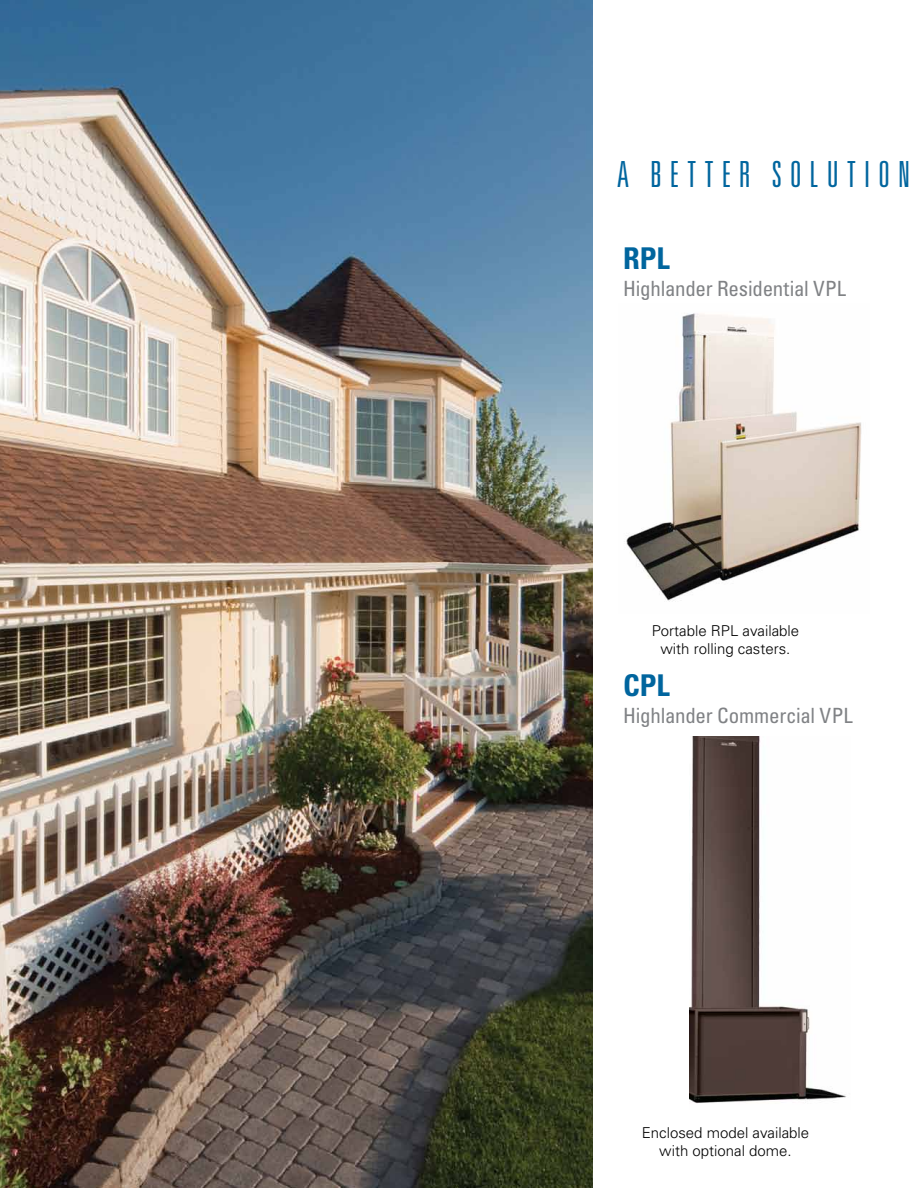
<style>
.page{position:relative;width:918px;height:1188px;background:#fff}
.page>*{position:absolute;margin:0;border:0;box-sizing:border-box;transform-origin:0 0}
.t1{font:300 ultra-condensed 36px "Univers";color:#00659e}
.t2{font:700 condensed 30px "Univers";color:#00659e}
.t3{font:condensed 21px "Univers";letter-spacing:-.01em;color:#808285}
.t4{font:300 15px/18px "Univers";color:#000;text-align:center}
</style>
<div class="page">
<img style="left:690px;top:737px;width:157px;height:367px">
<img style="left:624px;top:313px;width:238px;height:289px">
<img style="left:0;top:0;width:592px;height:1188px">
<h1 class="t1" style="left:617px;top:156px;width:70px">A BETTER</h1>
<h1 class="t1" style="left:772px;top:156px;width:92px">SOL UTION</h1>
<h2 class="t2" style="left:623px;top:240px;width:48px">RPL</h2>
<h3 class="t3" style="left:623px;top:275px;width:225px">Highlander Residential VPL</h3>
<p class="t4" style="left:652px;top:621px;width:149px">Portable RPL available with rolling casters.</p>
<h2 class="t2" style="left:623px;top:667px;width:48px">CPL</h2>
<h3 class="t3" style="left:623px;top:702px;width:231px">Highlander Commercial VPL</h3>
<p class="t4" style="left:642px;top:1124px;width:169px">Enclosed model available with optional dome.</p>
</div>
